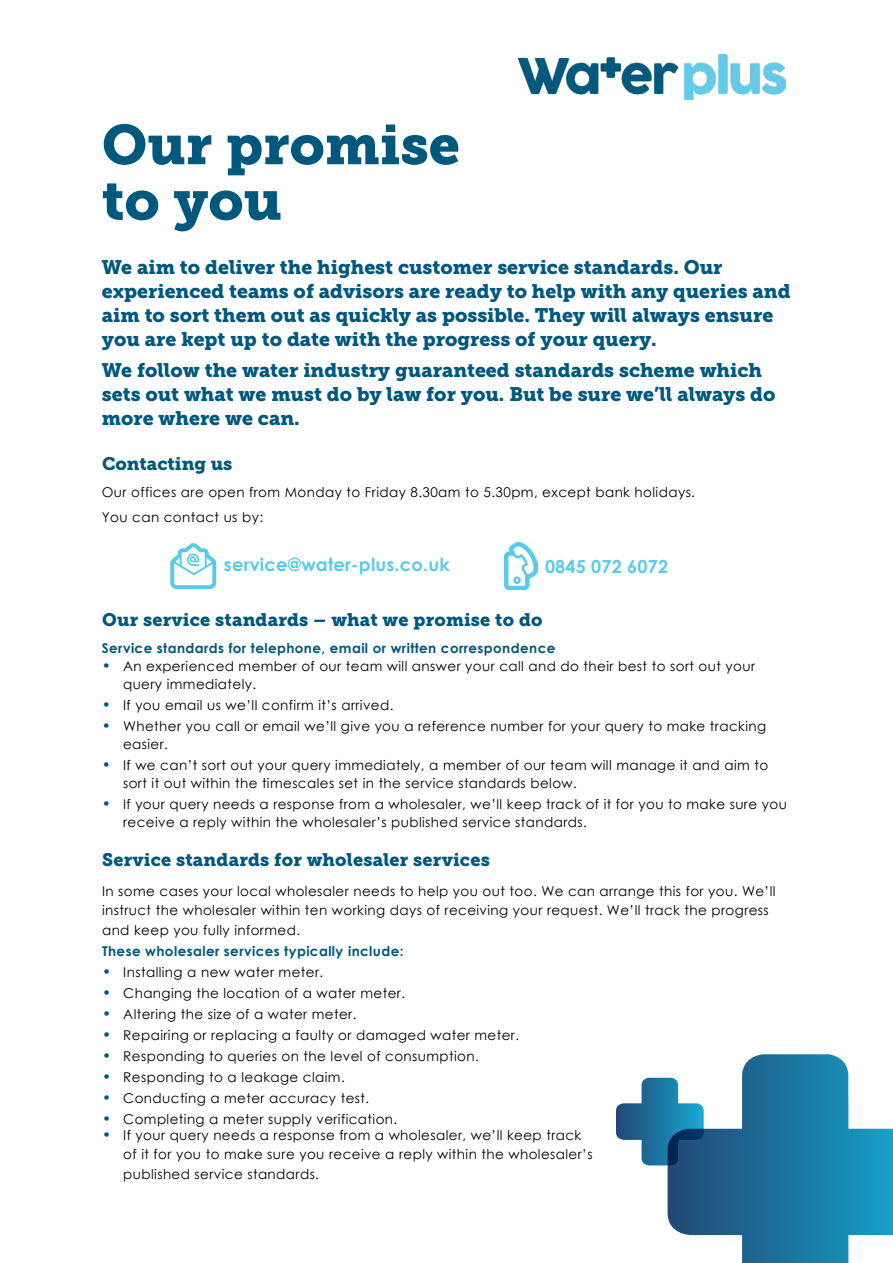
<style>
.page{position:relative;width:893px;height:1263px;background:#fff}
.page>*{position:absolute;margin:0;border:0;box-sizing:border-box;transform-origin:0 0}
.t1{font:55.5px/55.5px "Museo Slab 900";color:#00587c}
.t2{font:19.5px/24px "Museo Slab 900";color:#00587c}
.t3{font:18px "Museo Slab 900";letter-spacing:.01em;color:#00587c}
.t4{font:700 18px "Century Gothic";letter-spacing:.01em;color:#59cbe8}
.t5{font:13.5px/18px "Century Gothic";letter-spacing:.03em;color:#000}
.t6{font:700 13.5px "Century Gothic";letter-spacing:.03em;color:#00587c}
.s1{font-size:15px;color:#00587c}
</style>
<div class="page">
<img style="left:518px;top:54px;width:267px;height:46px">
<svg style="left:668px;top:1054px;width:225px;height:209px"></svg>
<svg style="left:616px;top:1078px;width:88px;height:87px"></svg>
<svg style="left:170px;top:543px;width:46px;height:46px"></svg>
<img style="left:505px;top:543px;width:32px;height:46px">
<h1 class="t1" style="left:102px;top:118px;width:360px">Our promise to you</h1>
<p class="t2" style="left:102px;top:255px;width:690px">We aim to deliver the highest customer service standards. Our experienced teams of advisors are ready to help with any queries and aim to sort them out as quickly as possible. They will always ensure you are kept up to date with the progress of your query.</p>
<h2 class="t2" style="left:102px;top:358px;width:675px">We follow the water industry guaranteed standards scheme which sets out what we must do by law for you. But be sure we’ll always do more where we can.</h2>
<h3 class="t3" style="left:102px;top:453px;width:132px">Contacting us</h3>
<p class="t5" style="left:102px;top:479px;width:595px;line-height:25.5px">Our offices are open from Monday to Friday 8.30am to 5.30pm, except bank holidays.<br>You can contact us by:</p>
<h3 class="t4" style="left:224px;top:551px;width:227px">service@water-plus.co.uk</h3>
<h3 class="t4" style="left:545px;top:553px;width:125px">0845 072 6072</h3>
<h3 class="t3" style="left:102px;top:609px;width:442px">Our service standards – what we promise to do</h3>
<p class="t6" style="left:102px;top:638px;width:455px">Service standards for telephone, email or written correspondence</p>
<p class="t5" style="left:123px;top:657px;width:634px;text-indent:-21px"><span class="s1">•</span> An experienced member of our team will answer your call and do their best to sort out your query immediately.</p>
<p class="t5" style="left:102px;top:696px;width:293px"><span class="s1">•</span> If you email us we’ll confirm it’s arrived.</p>
<p class="t5" style="left:123px;top:717px;width:645px;text-indent:-21px"><span class="s1">•</span> Whether you call or email we’ll give you a reference number for your query to make tracking easier.</p>
<p class="t5" style="left:123px;top:756px;width:647px;text-indent:-21px"><span class="s1">•</span> If we can’t sort out your query immediately, a member of our team will manage it and aim to sort it out within the timescales set in the service standards below.</p>
<p class="t5" style="left:123px;top:795px;width:665px;text-indent:-21px"><span class="s1">•</span> If your query needs a response from a wholesaler, we’ll keep track of it for you to make sure you receive a reply within the wholesaler’s published service standards.</p>
<h3 class="t3" style="left:102px;top:850px;width:389px">Service standards for wholesaler services</h3>
<p class="t5" style="left:102px;top:881px;width:675px;line-height:19.5px">In some cases your local wholesaler needs to help you out too. We can arrange this for you. We’ll instruct the wholesaler within ten working days of receiving your request. We’ll track the progress and keep you fully informed.</p>
<p class="t6" style="left:102px;top:940px;width:303px">These wholesaler services typically include:</p>
<p class="t5" style="left:102px;top:963px;width:223px"><span class="s1">•</span> Installing a new water meter.</p>
<p class="t5" style="left:102px;top:984px;width:305px"><span class="s1">•</span> Changing the location of a water meter.</p>
<p class="t5" style="left:102px;top:1005px;width:256px"><span class="s1">•</span> Altering the size of a water meter.</p>
<p class="t5" style="left:102px;top:1026px;width:419px"><span class="s1">•</span> Repairing or replacing a faulty or damaged water meter.</p>
<p class="t5" style="left:102px;top:1047px;width:378px"><span class="s1">•</span> Responding to queries on the level of consumption.</p>
<p class="t5" style="left:102px;top:1068px;width:244px"><span class="s1">•</span> Responding to a leakage claim.</p>
<p class="t5" style="left:102px;top:1089px;width:269px"><span class="s1">•</span> Conducting a meter accuracy test.</p>
<p class="t5" style="left:102px;top:1110px;width:297px"><span class="s1">•</span> Completing a meter supply verification.</p>
<p class="t5" style="left:123px;top:1125px;width:471px;line-height:19.5px;text-indent:-21px"><span class="s1">•</span> If your query needs a response from a wholesaler, we’ll keep track of it for you to make sure you receive a reply within the wholesaler’s published service standards.</p>
</div>
